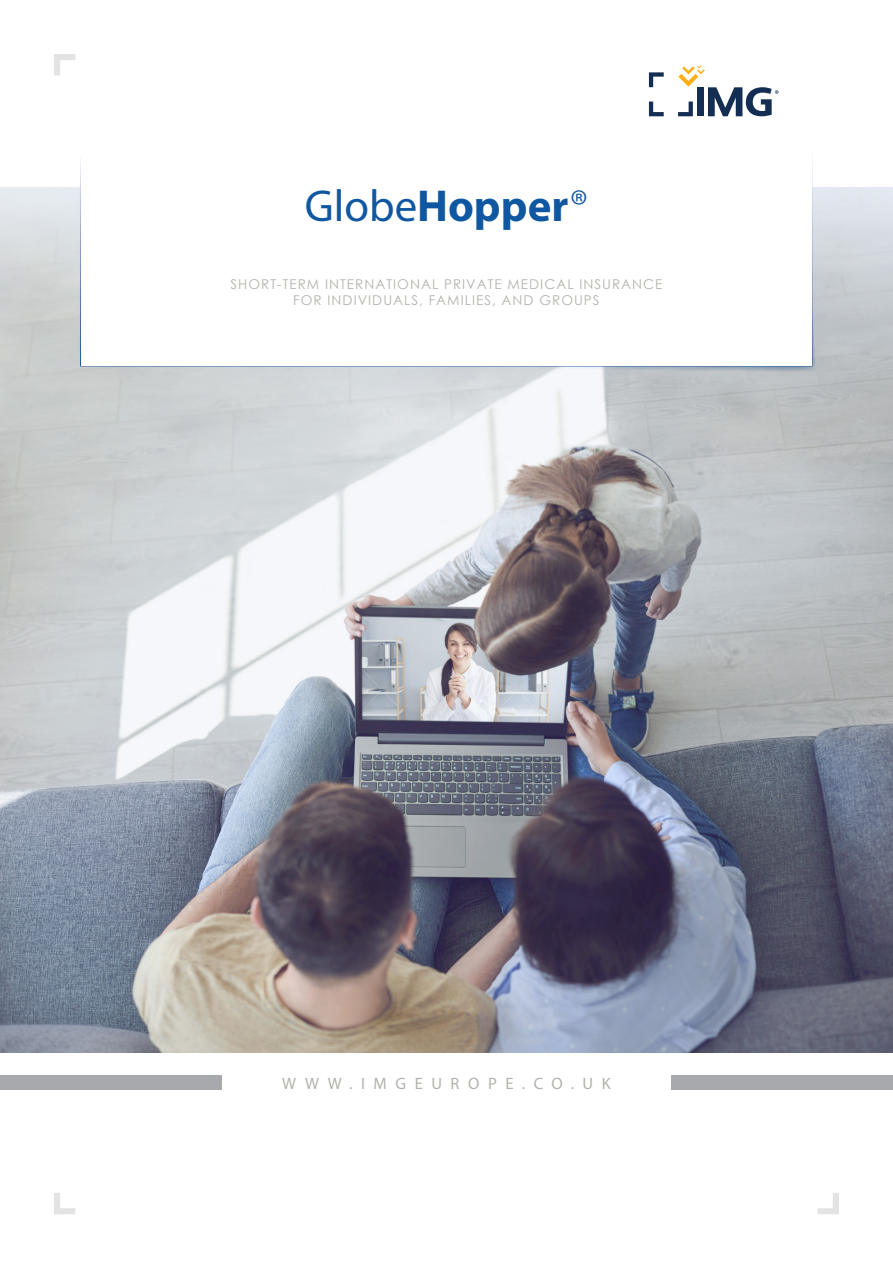
<style>
.page{position:relative;width:893px;height:1263px;background:#fff}
.page>*{position:absolute;margin:0;border:0;box-sizing:border-box;transform-origin:0 0}
.t1{font:700 44.85px "Myriad Pro";color:#1057a2}
.t2{font:16.5px "Myriad Pro";letter-spacing:.52em;color:#b2b2ae}
.t3{font:13.5px/16.2px "Century Gothic";letter-spacing:.075em;color:#b2b2ae;text-align:center}
.s1{font-weight:400}
.s2{font-weight:300}
</style>
<div class="page">
<img style="left:0;top:187px;width:893px;height:865px">
<svg style="left:68px;top:164px;width:747px;height:208px;background:#c4ccd3"></svg>
<div style="left:80px;top:77px;width:732px;height:289px;background:#fff"></div>
<svg style="left:54px;top:54px;width:21px;height:21px"></svg>
<svg style="left:649px;top:72px;width:15px;height:15px"></svg>
<svg style="left:649px;top:102px;width:15px;height:14px"></svg>
<svg style="left:678px;top:65px;width:100px;height:51px"></svg>
<div style="left:0;top:1075px;width:221px;height:15px;background:#a7a9ac"></div>
<div style="left:672px;top:1075px;width:221px;height:15px;background:#a7a9ac"></div>
<svg style="left:817px;top:1193px;width:22px;height:21px"></svg>
<svg style="left:54px;top:1193px;width:21px;height:21px"></svg>
<h1 class="t1" style="left:305px;top:176px;width:285px"><span class="s1">Globe</span>Hopper<span class="s2">®</span></h1>
<p class="t3" style="left:231px;top:275px;width:433px">SHORT-TERM INTERNATIONAL PRIVATE MEDICAL INSURANCE<br>FOR INDIVIDUALS, FAMILIES, AND GROUPS</p>
<p class="t2" style="left:282px;top:1073px;width:330px">WWW.IMGEUROPE.CO.UK</p>
</div>
